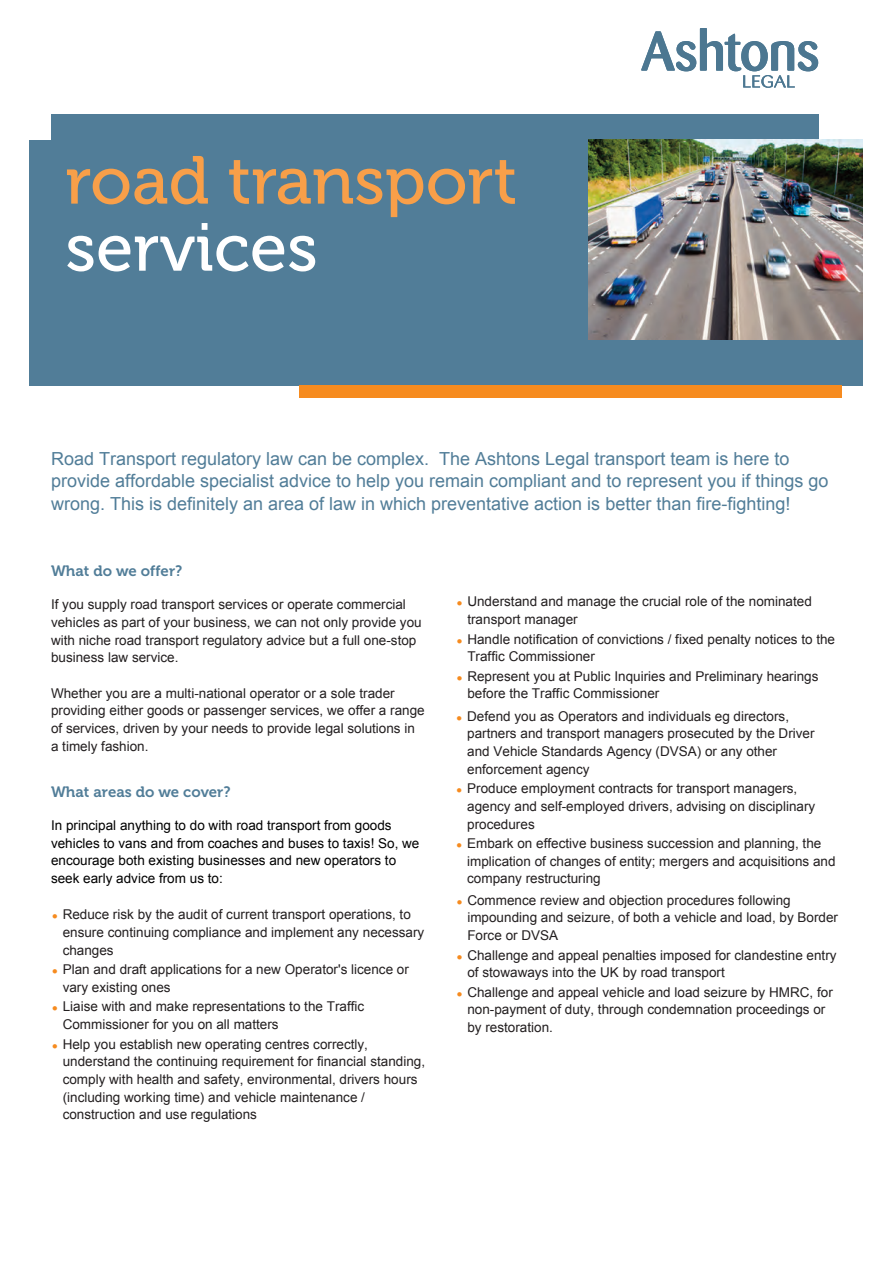
<style>
.page{position:relative;width:893px;height:1263px;background:#fff}
.page>*{position:absolute;margin:0;border:0;box-sizing:border-box;transform-origin:0 0}
.t1{font:67.5px "Museo 500";color:#f89f49}
.t2{font:67.5px "Museo 500";color:#fff}
.t3{font:18px/22.5px "Arial";color:#517d98}
.t4{font:15px "Museo 700";color:#517d98}
.t5{font:13.5px/17.7px "Arial";color:#231f20}
.t6{font:13.5px/17.7px "Arial";color:#000}
.s1{color:#f68b1f}
</style>
<div class="page">
<div style="left:29px;top:140px;width:834px;height:245px;background:#517d98"></div>
<div style="left:300px;top:385px;width:542px;height:13px;background:#f68b1f"></div>
<div style="left:51px;top:114px;width:767px;height:90px;background:#517d98"></div>
<img style="left:589px;top:140px;width:274px;height:200px">
<svg style="left:641px;top:28px;width:177px;height:60px"></svg>
<h1 class="t1" style="left:65px;top:156px;width:453px">road transport</h1>
<h1 class="t2" style="left:65px;top:223px;width:254px">services</h1>
<p class="t3" style="left:51px;top:447px;width:779px">Road Transport regulatory law can be complex. The Ashtons Legal transport team is here to provide affordable specialist advice to help you remain compliant and to represent you if things go wrong. This is definitely an area of law in which preventative action is better than fire-fighting!</p>
<p class="t4" style="left:51px;top:563px;width:133px">What do we offer?</p>
<p class="t5" style="left:51px;top:596px;width:372px">If you supply road transport services or operate commercial vehicles as part of your business, we can not only provide you with niche road transport regulatory advice but a full one-stop business law service.</p>
<p class="t5" style="left:51px;top:684px;width:375px">Whether you are a multi-national operator or a sole trader providing either goods or passenger services, we offer a range of services, driven by your needs to provide legal solutions in a timely fashion.</p>
<p class="t4" style="left:51px;top:786px;width:181px">What areas do we cover?</p>
<p class="t6" style="left:51px;top:816px;width:370px">In principal anything to do with road transport from goods vehicles to vans and from coaches and buses to taxis! So, we encourage both existing businesses and new operators to seek early advice from us to:</p>
<p class="t5" style="left:63px;top:906px;width:363px;text-indent:-11px"><span class="s1">●</span> Reduce risk by the audit of current transport operations, to ensure continuing compliance and implement any necessary changes</p>
<p class="t5" style="left:63px;top:961px;width:348px;text-indent:-11px"><span class="s1">●</span> Plan and draft applications for a new Operator's licence or vary existing ones</p>
<p class="t5" style="left:63px;top:998px;width:303px;text-indent:-11px"><span class="s1">●</span> Liaise with and make representations to the Traffic<br>Commissioner for you on all matters</p>
<p class="t5" style="left:63px;top:1035px;width:364px;text-indent:-11px"><span class="s1">●</span> Help you establish new operating centres correctly, understand the continuing requirement for financial standing, comply with health and safety, environmental, drivers hours (including working time) and vehicle maintenance / construction and use regulations</p>
<p class="t5" style="left:467px;top:593px;width:346px;text-indent:-11px"><span class="s1">●</span> Understand and manage the crucial role of the nominated transport manager</p>
<p class="t5" style="left:467px;top:630px;width:369px;text-indent:-11px"><span class="s1">●</span> Handle notification of convictions / fixed penalty notices to the<br>Traffic Commissioner</p>
<p class="t5" style="left:467px;top:667px;width:353px;text-indent:-11px"><span class="s1">●</span> Represent you at Public Inquiries and Preliminary hearings before the Traffic Commissioner</p>
<p class="t5" style="left:467px;top:707px;width:349px;text-indent:-11px"><span class="s1">●</span> Defend you as Operators and individuals eg directors, partners and transport managers prosecuted by the Driver and Vehicle Standards Agency (DVSA) or any other enforcement agency</p>
<p class="t5" style="left:467px;top:780px;width:350px;text-indent:-11px"><span class="s1">●</span> Produce employment contracts for transport managers, agency and self-employed drivers, advising on disciplinary procedures</p>
<p class="t5" style="left:467px;top:834px;width:370px;text-indent:-11px"><span class="s1">●</span> Embark on effective business succession and planning, the implication of changes of entity; mergers and acquisitions and company restructuring</p>
<p class="t5" style="left:467px;top:891px;width:372px;text-indent:-11px"><span class="s1">●</span> Commence review and objection procedures following impounding and seizure, of both a vehicle and load, by Border<br>Force or DVSA</p>
<p class="t5" style="left:467px;top:946px;width:371px;text-indent:-11px"><span class="s1">●</span> Challenge and appeal penalties imposed for clandestine entry of stowaways into the UK by road transport</p>
<p class="t5" style="left:467px;top:983px;width:367px;text-indent:-11px"><span class="s1">●</span> Challenge and appeal vehicle and load seizure by HMRC, for non-payment of duty, through condemnation proceedings or by restoration.</p>
</div>
